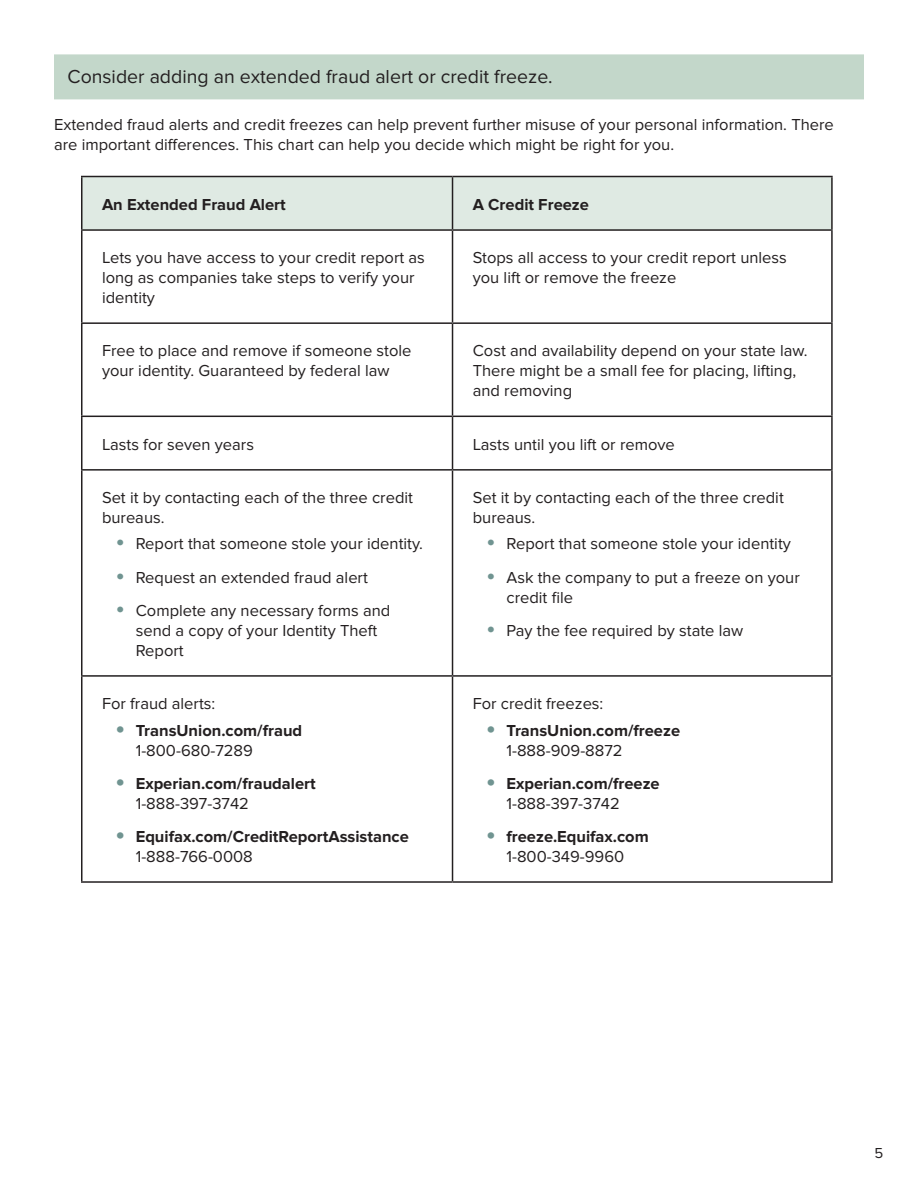
<style>
.page{position:relative;width:918px;height:1188px;background:#fff}
.page>*{position:absolute;margin:0;border:0;box-sizing:border-box;transform-origin:0 0}
.t1{font:19.5px "Proxima Nova";color:#231f20}
.t2{font:16.5px/19.8px "Proxima Nova";color:#231f20}
.t3{font:700 16.5px/19.8px "Proxima Nova";color:#231f20}
.t4{font:15px "Proxima Nova";color:#231f20}
.s1{font-size:27px;color:#709491}
.s2{font-weight:400}
</style>
<div class="page">
<div style="left:54px;top:54px;width:810px;height:45px;background:#c3d7ca"></div>
<div style="left:82px;top:177px;width:749px;height:52px;background:#dfeae3"></div>
<hr style="left:81px;top:176px;width:372px;height:1px;background:#231f20">
<hr style="left:81px;top:177px;width:1px;height:52px;background:#231f20">
<hr style="left:453px;top:176px;width:380px;height:1px;background:#231f20">
<hr style="left:452px;top:177px;width:1px;height:52px;background:#231f20">
<hr style="left:831px;top:177px;width:2px;height:52px;background:#231f20">
<hr style="left:81px;top:229px;width:372px;height:2px;background:#231f20">
<hr style="left:81px;top:231px;width:1px;height:91px;background:#231f20">
<hr style="left:453px;top:229px;width:380px;height:2px;background:#231f20">
<hr style="left:452px;top:231px;width:1px;height:91px;background:#231f20">
<hr style="left:831px;top:231px;width:2px;height:91px;background:#231f20">
<hr style="left:81px;top:322px;width:372px;height:2px;background:#231f20">
<hr style="left:81px;top:324px;width:1px;height:92px;background:#231f20">
<hr style="left:453px;top:322px;width:380px;height:2px;background:#231f20">
<hr style="left:452px;top:324px;width:1px;height:92px;background:#231f20">
<hr style="left:831px;top:324px;width:2px;height:92px;background:#231f20">
<hr style="left:81px;top:416px;width:372px;height:1px;background:#231f20">
<hr style="left:81px;top:417px;width:1px;height:52px;background:#231f20">
<hr style="left:453px;top:416px;width:380px;height:1px;background:#231f20">
<hr style="left:452px;top:417px;width:1px;height:52px;background:#231f20">
<hr style="left:831px;top:417px;width:2px;height:52px;background:#231f20">
<hr style="left:81px;top:469px;width:372px;height:2px;background:#231f20">
<hr style="left:81px;top:471px;width:1px;height:204px;background:#231f20">
<hr style="left:453px;top:469px;width:380px;height:2px;background:#231f20">
<hr style="left:452px;top:471px;width:1px;height:204px;background:#231f20">
<hr style="left:831px;top:471px;width:2px;height:204px;background:#231f20">
<hr style="left:81px;top:675px;width:372px;height:2px;background:#231f20">
<hr style="left:81px;top:677px;width:1px;height:204px;background:#231f20">
<hr style="left:453px;top:675px;width:380px;height:2px;background:#231f20">
<hr style="left:452px;top:677px;width:1px;height:204px;background:#231f20">
<hr style="left:831px;top:677px;width:2px;height:204px;background:#231f20">
<hr style="left:81px;top:881px;width:372px;height:2px;background:#231f20">
<hr style="left:453px;top:881px;width:380px;height:2px;background:#231f20">
<p class="t1" style="left:68px;top:65px;width:487px">Consider adding an extended fraud alert or credit freeze.</p>
<p class="t2" style="left:54px;top:115px;width:781px">Extended fraud alerts and credit freezes can help prevent further misuse of your personal information. There are important differences. This chart can help you decide which might be right for you.</p>
<p class="t3" style="left:102px;top:195px;width:185px">An Extended Fraud Alert</p>
<p class="t3" style="left:473px;top:195px;width:118px">A Credit Freeze</p>
<p class="t2" style="left:102px;top:248px;width:324px">Lets you have access to your credit report as long as companies take steps to verify your identity</p>
<p class="t2" style="left:473px;top:248px;width:316px">Stops all access to your credit report unless you lift or remove the freeze</p>
<p class="t2" style="left:102px;top:341px;width:311px">Free to place and remove if someone stole your identity. Guaranteed by federal law</p>
<p class="t2" style="left:473px;top:341px;width:336px">Cost and availability depend on your state law.<br>There might be a small fee for placing, lifting, and removing</p>
<p class="t2" style="left:102px;top:434px;width:154px">Lasts for seven years</p>
<p class="t2" style="left:473px;top:434px;width:204px">Lasts until you lift or remove</p>
<p class="t2" style="left:102px;top:488px;width:313px">Set it by contacting each of the three credit bureaus.</p>
<p class="t2" style="left:116px;top:534px;width:309px"><span class="s1">•</span> Report that someone stole your identity.</p>
<p class="t2" style="left:116px;top:568px;width:254px"><span class="s1">•</span> Request an extended fraud alert</p>
<p class="t2" style="left:136px;top:601px;width:256px;text-indent:-20px"><span class="s1">•</span> Complete any necessary forms and send a copy of your Identity Theft<br>Report</p>
<p class="t2" style="left:473px;top:488px;width:313px">Set it by contacting each of the three credit bureaus.</p>
<p class="t2" style="left:486px;top:534px;width:306px"><span class="s1">•</span> Report that someone stole your identity</p>
<p class="t2" style="left:507px;top:568px;width:295px;text-indent:-20px"><span class="s1">•</span> Ask the company to put a freeze on your credit file</p>
<p class="t2" style="left:486px;top:621px;width:259px"><span class="s1">•</span> Pay the fee required by state law</p>
<p class="t2" style="left:102px;top:694px;width:115px">For fraud alerts:</p>
<p class="t3" style="left:136px;top:721px;width:168px;text-indent:-20px"><span class="s1">•</span> TransUnion.com/fraud<br><span class="s2">1-800-680-7289</span></p>
<p class="t3" style="left:136px;top:774px;width:181px;text-indent:-20px"><span class="s1">•</span> Experian.com/fraudalert<br><span class="s2">1-888-397-3742</span></p>
<p class="t3" style="left:136px;top:827px;width:275px;text-indent:-20px"><span class="s1">•</span> Equifax.com/CreditReportAssistance<br><span class="s2">1-888-766-0008</span></p>
<p class="t2" style="left:473px;top:694px;width:132px">For credit freezes:</p>
<p class="t3" style="left:507px;top:721px;width:175px;text-indent:-20px"><span class="s1">•</span> TransUnion.com/freeze<br><span class="s2">1-888-909-8872</span></p>
<p class="t3" style="left:507px;top:774px;width:155px;text-indent:-20px"><span class="s1">•</span> Experian.com/freeze<br><span class="s2">1-888-397-3742</span></p>
<p class="t3" style="left:486px;top:827px;width:164px;text-align:center"><span class="s1">•</span> freeze.Equifax.com<br><span class="s2">1-800-349-9960</span></p>
<p class="t4" style="left:875px;top:1144px;width:10px">5</p>
</div>
